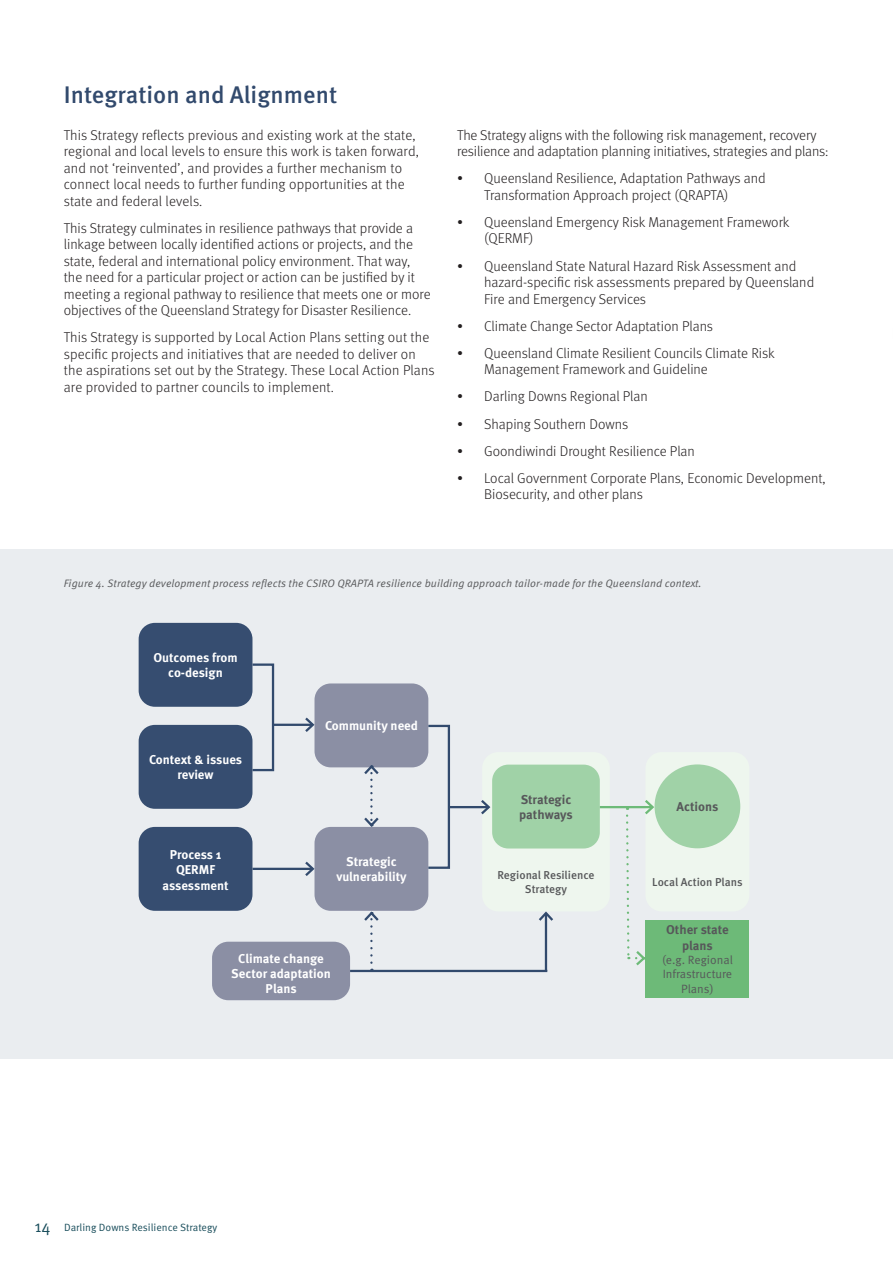
<style>
.page{position:relative;width:893px;height:1263px;background:#fff}
.page>*{position:absolute;margin:0;border:0;box-sizing:border-box;transform-origin:0 0}
.t1{font:500 24px "Meta Pro";color:#324a6d}
.body{font:300 14.25px/16.5px "Meta Pro";color:#231f20}
.t2{font:700 12.75px/15.3px "Meta Pro";color:#fff;text-align:center}
.t3{font:700 12.75px "Meta Pro";color:#57585a}
.t4{font:12px/14.4px "Meta Pro Norm";color:#57585a;text-align:center}
.t5{font:500 11.4px/13.8px "Meta Pro";color:#57585a;text-align:center}
.t6{font:10.8px "Meta Pro Norm Ita";letter-spacing:.01em;color:#57585a}
.t7{font:10.5px "Meta Pro Norm";color:#1a4e5c}
.s1{font-size:16.5px}
</style>
<div class="page">
<div style="left:0;top:549px;width:893px;height:510px;background:#eaedf0"></div>
<div style="left:482px;top:752px;width:128px;height:159px;background:#eef6ee;border-radius:16px"></div>
<div style="left:645px;top:752px;width:104px;height:159px;background:#eef6ee;border-radius:16px"></div>
<div style="left:139px;top:623px;width:113px;height:84px;background:#324a6d;border-radius:16px"></div>
<div style="left:314px;top:683px;width:114px;height:84px;background:#898da3;border-radius:16px"></div>
<div style="left:314px;top:827px;width:114px;height:84px;background:#898da3;border-radius:16px"></div>
<div style="left:139px;top:725px;width:113px;height:84px;background:#324a6d;border-radius:16px"></div>
<div style="left:139px;top:827px;width:113px;height:84px;background:#324a6d;border-radius:16px"></div>
<div style="left:212px;top:942px;width:138px;height:58px;background:#898da3;border-radius:16px"></div>
<svg style="left:362px;top:910px;width:19px;height:53px"></svg>
<svg style="left:362px;top:765px;width:19px;height:62px"></svg>
<hr style="left:273px;top:724px;width:40px;height:2px;background:#324a6d">
<svg style="left:303px;top:715px;width:12px;height:19px"></svg>
<hr style="left:449px;top:806px;width:40px;height:2px;background:#324a6d">
<svg style="left:479px;top:800px;width:12px;height:15px"></svg>
<hr style="left:600px;top:806px;width:53px;height:2px;background:#6dba78">
<svg style="left:625px;top:800px;width:29px;height:166px"></svg>
<hr style="left:252px;top:868px;width:61px;height:2px;background:#324a6d">
<svg style="left:303px;top:859px;width:12px;height:19px"></svg>
<hr style="left:350px;top:970px;width:197px;height:2px;background:#324a6d">
<hr style="left:545px;top:913px;width:2px;height:58px;background:#324a6d">
<svg style="left:539px;top:911px;width:14px;height:12px"></svg>
<div style="left:251px;top:663px;width:23px;height:108px;border:2px solid #324a6d"></div>
<div style="left:427px;top:725px;width:23px;height:144px;border:2px solid #324a6d"></div>
<div style="left:492px;top:765px;width:108px;height:83px;background:#a0d2a7;border-radius:16px"></div>
<div style="left:654px;top:764px;width:86px;height:84px;background:#a0d2a7;border-radius:50%"></div>
<div style="left:645px;top:920px;width:104px;height:78px;background:#6dba78"></div>
<h2 class="t1" style="left:64px;top:76px;width:275px">Integration and Alignment</h2>
<p class="body" style="left:64px;top:126px;width:357px">This Strategy reflects previous and existing work at the state, regional and local levels to ensure this work is taken forward, and not ‘reinvented’, and provides a further mechanism to connect local needs to further funding opportunities at the state and federal levels.</p>
<p class="body" style="left:64px;top:219px;width:368px">This Strategy culminates in resilience pathways that provide a linkage between locally identified actions or projects, and the state, federal and international policy environment. That way, the need for a particular project or action can be justified by it meeting a regional pathway to resilience that meets one or more objectives of the Queensland Strategy for Disaster Resilience.</p>
<p class="body" style="left:64px;top:329px;width:372px">This Strategy is supported by Local Action Plans setting out the specific projects and initiatives that are needed to deliver on the aspirations set out by the Strategy. These Local Action Plans are provided to partner councils to implement.</p>
<p class="body" style="left:457px;top:126px;width:373px">The Strategy aligns with the following risk management, recovery resilience and adaptation planning initiatives, strategies and plans:</p>
<p class="body" style="left:484px;top:169px;width:283px;text-indent:-27px">• Queensland Resilience, Adaptation Pathways and<br>Transformation Approach project (QRAPTA)</p>
<p class="body" style="left:484px;top:213px;width:307px;text-indent:-27px">• Queensland Emergency Risk Management Framework (QERMF)</p>
<p class="body" style="left:484px;top:257px;width:332px;text-indent:-27px">• Queensland State Natural Hazard Risk Assessment and hazard-specific risk assessments prepared by Queensland<br>Fire and Emergency Services</p>
<p class="body" style="left:457px;top:317px;width:257px">• Climate Change Sector Adaptation Plans</p>
<p class="body" style="left:484px;top:344px;width:292px;text-indent:-27px">• Queensland Climate Resilient Councils Climate Risk<br>Management Framework and Guideline</p>
<p class="body" style="left:457px;top:388px;width:192px">• Darling Downs Regional Plan</p>
<p class="body" style="left:457px;top:415px;width:173px">• Shaping Southern Downs</p>
<p class="body" style="left:457px;top:442px;width:239px">• Goondiwindi Drought Resilience Plan</p>
<p class="body" style="left:484px;top:469px;width:343px;text-indent:-27px">• Local Government Corporate Plans, Economic Development,<br>Biosecurity, and other plans</p>
<p class="t6" style="left:64px;top:575px;width:639px">Figure 4. Strategy development process reflects the CSIRO QRAPTA resilience building approach tailor-made for the Queensland context.</p>
<p class="t2" style="left:153px;top:649px;width:86px">Outcomes from co-design</p>
<p class="t2" style="left:149px;top:751px;width:95px">Context &amp; issues review</p>
<p class="t2" style="left:170px;top:846px;width:53px">Process 1</p>
<p class="t2" style="left:176px;top:861px;width:41px">QERMF</p>
<p class="t2" style="left:162px;top:877px;width:68px">assessment</p>
<p class="t2" style="left:325px;top:717px;width:94px">Community need</p>
<p class="t2" style="left:346px;top:853px;width:52px">Strategic</p>
<p class="t2" style="left:336px;top:868px;width:72px">vulnerability</p>
<p class="t2" style="left:238px;top:950px;width:87px">Climate change</p>
<p class="t2" style="left:231px;top:965px;width:101px">Sector adaptation</p>
<p class="t2" style="left:266px;top:980px;width:32px">Plans</p>
<p class="t3" style="left:521px;top:789px;width:52px">Strategic</p>
<p class="t3" style="left:519px;top:804px;width:55px">pathways</p>
<p class="t3" style="left:677px;top:797px;width:43px">Actions</p>
<p class="t5" style="left:497px;top:867px;width:99px">Regional Resilience<br>Strategy</p>
<p class="t5" style="left:652px;top:874px;width:92px">Local Action Plans</p>
<p class="t3" style="left:666px;top:920px;width:64px">Other state</p>
<p class="t3" style="left:682px;top:935px;width:32px">plans</p>
<p class="t4" style="left:662px;top:952px;width:72px">(e.g. Regional<br>Infrastructure<br>Plans)</p>
<p class="t7" style="left:34px;top:1219px;width:185px"><span class="s1">14</span> Darling Downs Resilience Strategy</p>
</div>
